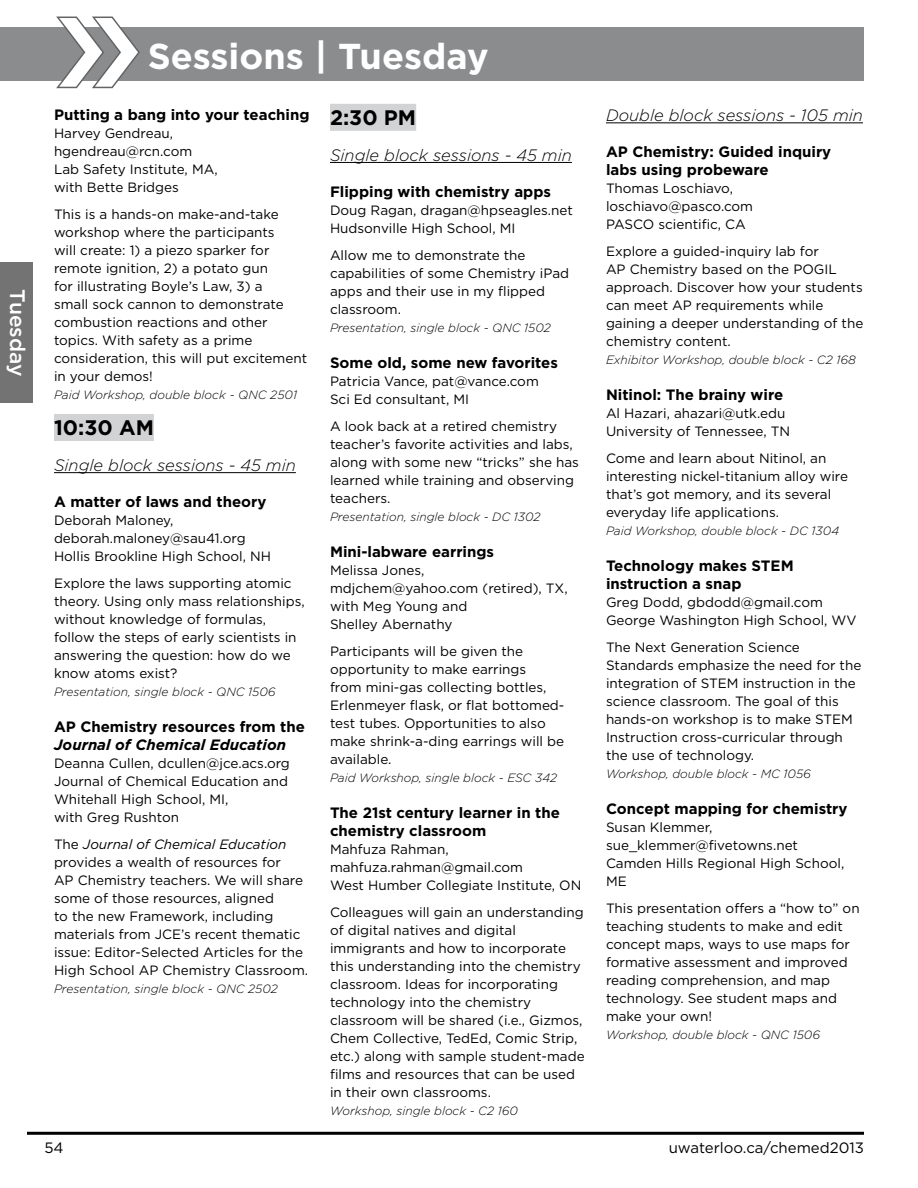
<style>
.page{position:relative;width:918px;height:1188px;background:#fff}
.page>*{position:absolute;margin:0;border:0;box-sizing:border-box;transform-origin:0 0}
.t1{font:700 36px "Gotham";color:#fff}
.t2{font:700 21px "Gotham";color:#000}
.t3{font:500 21px "Gotham";color:#fff}
.t4{font:italic 300 16.5px "Gotham";color:#000}
.t5{font:700 15px/18px "Gotham";color:#000}
.t6{font:italic 700 15px "Gotham";color:#000}
.t7{font:15px "Gotham";color:#000}
.t8{font:13.5px/18px "Gotham";color:#000}
.t9{font:italic 300 12px "Gotham";color:#000}
.s1{font-style:italic}
</style>
<div class="page">
<div style="left:0;top:27px;width:864px;height:54px;background:#8a8c8e"></div>
<hr style="left:27px;top:1132px;width:837px;height:3px;background:#000">
<svg style="left:56px;top:16px;width:84px;height:73px"></svg>
<div style="left:54px;top:414px;width:100px;height:27px;background:#d1d3d4"></div>
<hr style="left:54px;top:472px;width:242px;height:1px;background:#000">
<div style="left:330px;top:104px;width:86px;height:27px;background:#d1d3d4"></div>
<hr style="left:330px;top:162px;width:242px;height:1px;background:#000">
<hr style="left:606px;top:122px;width:257px;height:1px;background:#000">
<div style="left:0;top:262px;width:32px;height:141px;background:#737373"></div>
<h2 class="t3" style="left:31px;top:289px;width:88px;rotate:90deg">Tuesday</h2>
<h1 class="t1" style="left:148px;top:33px;width:342px">Sessions | Tuesday</h1>
<p class="t5" style="left:54px;top:106px;width:257px">Putting a bang into your teaching</p>
<p class="t8" style="left:54px;top:124px;width:165px">Harvey Gendreau, hgendreau@rcn.com<br>Lab Safety Institute, MA, with Bette Bridges</p>
<p class="t8" style="left:54px;top:205px;width:255px">This is a hands-on make-and-take workshop where the participants<br>will create: 1) a piezo sparker for remote ignition, 2) a potato gun<br>for illustrating Boyle’s Law, 3) a<br>small sock cannon to demonstrate combustion reactions and other topics. With safety as a prime consideration, this will put excitement in your demos!</p>
<p class="t9" style="left:54px;top:387px;width:245px">Paid Workshop, double block - QNC 2501</p>
<h2 class="t2" style="left:54px;top:414px;width:101px">10:30 AM</h2>
<p class="t4" style="left:54px;top:455px;width:243px">Single block sessions - 45 min</p>
<p class="t5" style="left:54px;top:493px;width:214px">A matter of laws and theory</p>
<p class="t8" style="left:54px;top:511px;width:218px">Deborah Maloney, deborah.maloney@sau41.org<br>Hollis Brookline High School, NH</p>
<p class="t8" style="left:54px;top:574px;width:252px">Explore the laws supporting atomic theory. Using only mass relationships, without knowledge of formulas, follow the steps of early scientists in answering the question: how do we know atoms exist?</p>
<p class="t9" style="left:54px;top:684px;width:223px">Presentation, single block - QNC 1506</p>
<p class="t5" style="left:54px;top:718px;width:253px">AP Chemistry resources from the</p>
<p class="t6" style="left:54px;top:735px;width:234px">Journal of Chemical Education</p>
<p class="t8" style="left:54px;top:754px;width:237px">Deanna Cullen, dcullen@jce.acs.org<br>Journal of Chemical Education and<br>Whitehall High School, MI,<br>with Greg Rushton</p>
<p class="t8" style="left:54px;top:835px;width:256px">The <span class="s1">Journal of Chemical Education </span>provides a wealth of resources for<br>AP Chemistry teachers. We will share some of those resources, aligned<br>to the new Framework, including materials from JCE’s recent thematic issue: Editor-Selected Articles for the High School AP Chemistry Classroom.</p>
<p class="t9" style="left:54px;top:981px;width:225px">Presentation, single block - QNC 2502</p>
<h2 class="t2" style="left:330px;top:103px;width:88px">2:30 PM</h2>
<p class="t4" style="left:330px;top:145px;width:243px">Single block sessions - 45 min</p>
<p class="t5" style="left:330px;top:182px;width:223px">Flipping with chemistry apps</p>
<p class="t8" style="left:330px;top:201px;width:244px">Doug Ragan, dragan@hpseagles.net<br>Hudsonville High School, MI</p>
<p class="t8" style="left:330px;top:246px;width:241px">Allow me to demonstrate the capabilities of some Chemistry iPad apps and their use in my flipped classroom.</p>
<p class="t9" style="left:330px;top:320px;width:222px">Presentation, single block - QNC 1502</p>
<p class="t5" style="left:330px;top:353px;width:230px">Some old, some new favorites</p>
<p class="t8" style="left:330px;top:372px;width:210px">Patricia Vance, pat@vance.com<br>Sci Ed consultant, MI</p>
<p class="t8" style="left:330px;top:417px;width:250px">A look back at a retired chemistry teacher’s favorite activities and labs, along with some new “tricks” she has learned while training and observing teachers.</p>
<p class="t9" style="left:330px;top:509px;width:212px">Presentation, single block - DC 1302</p>
<p class="t5" style="left:330px;top:542px;width:166px">Mini-labware earrings</p>
<p class="t8" style="left:330px;top:561px;width:239px">Melissa Jones, mdjchem@yahoo.com (retired), TX, with Meg Young and<br>Shelley Abernathy</p>
<p class="t8" style="left:330px;top:642px;width:236px">Participants will be given the opportunity to make earrings<br>from mini-gas collecting bottles,<br>Erlenmeyer flask, or flat bottomed&shy;test tubes. Opportunities to also make shrink-a-ding earrings will be available.</p>
<p class="t9" style="left:330px;top:770px;width:229px">Paid Workshop, single block - ESC 342</p>
<p class="t5" style="left:330px;top:803px;width:232px">The 21st century learner in the chemistry classroom</p>
<p class="t8" style="left:330px;top:840px;width:253px">Mahfuza Rahman, mahfuza.rahman@gmail.com<br>West Humber Collegiate Institute, ON</p>
<p class="t8" style="left:330px;top:903px;width:256px">Colleagues will gain an understanding of digital natives and digital immigrants and how to incorporate this understanding into the chemistry classroom. Ideas for incorporating technology into the chemistry classroom will be shared (i.e., Gizmos, Chem Collective, TedEd, Comic Strip, etc.) along with sample student-made films and resources that can be used in their own classrooms.</p>
<p class="t9" style="left:330px;top:1103px;width:189px">Workshop, single block - C2 160</p>
<p class="t4" style="left:606px;top:105px;width:258px">Double block sessions - 105 min</p>
<p class="t5" style="left:606px;top:143px;width:227px">AP Chemistry: Guided inquiry labs using probeware</p>
<p class="t8" style="left:606px;top:179px;width:149px">Thomas Loschiavo, loschiavo@pasco.com<br>PASCO scientific, CA</p>
<p class="t8" style="left:606px;top:242px;width:259px">Explore a guided-inquiry lab for<br>AP Chemistry based on the POGIL approach. Discover how your students can meet AP requirements while gaining a deeper understanding of the chemistry content.</p>
<p class="t9" style="left:606px;top:352px;width:251px">Exhibitor Workshop, double block - C2 168</p>
<p class="t5" style="left:606px;top:386px;width:179px">Nitinol: The brainy wire</p>
<p class="t8" style="left:606px;top:404px;width:186px">Al Hazari, ahazari@utk.edu<br>University of Tennessee, TN</p>
<p class="t8" style="left:606px;top:449px;width:244px">Come and learn about Nitinol, an interesting nickel-titanium alloy wire that’s got memory, and its several everyday life applications.</p>
<p class="t9" style="left:606px;top:523px;width:235px">Paid Workshop, double block - DC 1304</p>
<p class="t5" style="left:606px;top:557px;width:189px">Technology makes STEM instruction a snap</p>
<p class="t8" style="left:606px;top:593px;width:252px">Greg Dodd, gbdodd@gmail.com<br>George Washington High School, WV</p>
<p class="t8" style="left:606px;top:638px;width:257px">The Next Generation Science Standards emphasize the need for the integration of STEM instruction in the science classroom. The goal of this hands-on workshop is to make STEM Instruction cross-curricular through the use of technology.</p>
<p class="t9" style="left:606px;top:766px;width:206px">Workshop, double block - MC 1056</p>
<p class="t5" style="left:606px;top:800px;width:243px">Concept mapping for chemistry</p>
<p class="t8" style="left:606px;top:818px;width:240px">Susan Klemmer, sue_klemmer@fivetowns.net<br>Camden Hills Regional High School,<br>ME</p>
<p class="t8" style="left:606px;top:899px;width:255px">This presentation offers a “how to” on teaching students to make and edit concept maps, ways to use maps for formative assessment and improved reading comprehension, and map technology. See student maps and make your own!</p>
<p class="t9" style="left:606px;top:1027px;width:216px">Workshop, double block - QNC 1506</p>
<p class="t7" style="left:44px;top:1138px;width:21px">54</p>
<p class="t7" style="left:669px;top:1138px;width:197px">uwaterloo.ca/chemed2013</p>
</div>
